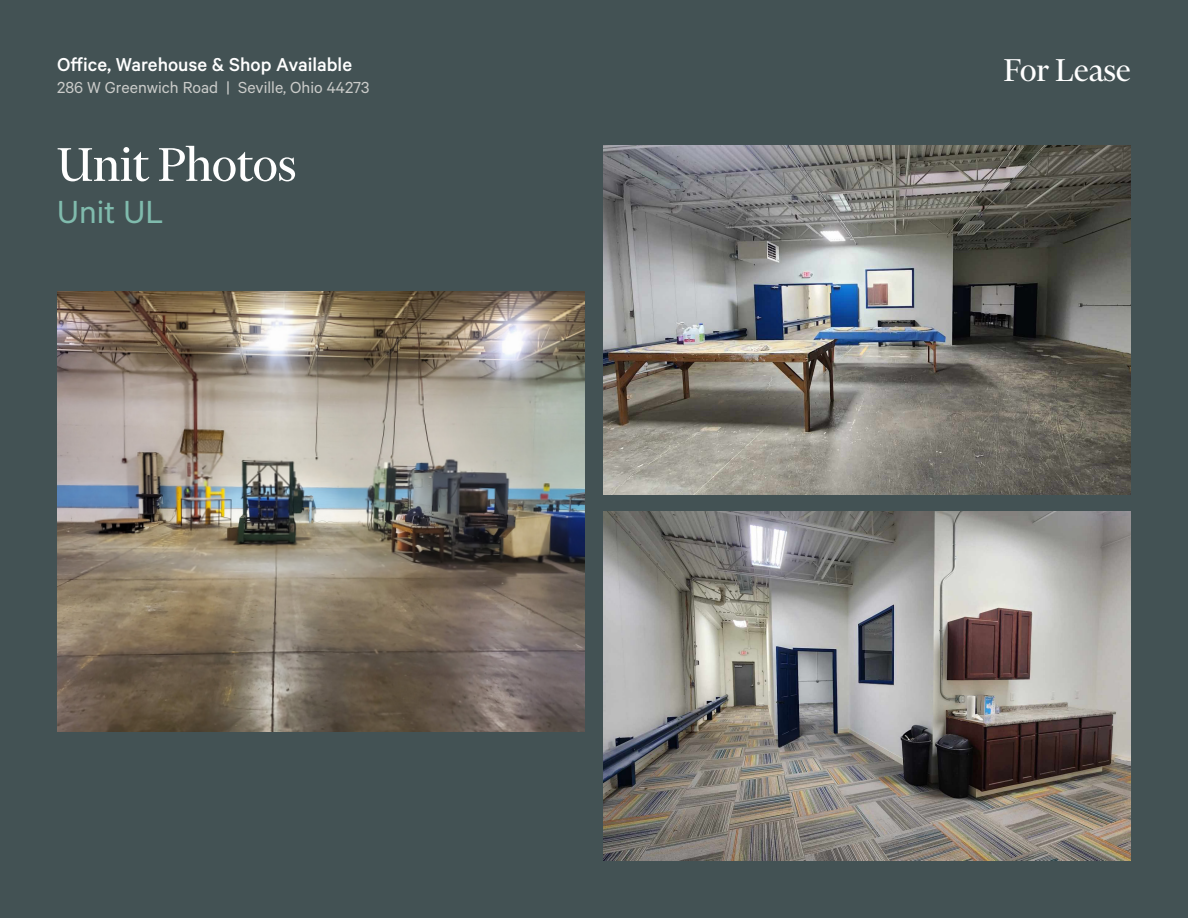
<style>
.page{position:relative;width:1188px;height:918px;background:#435254}
.page>*{position:absolute;margin:0;border:0;box-sizing:border-box;transform-origin:0 0}
.Bullet_Main{font:54px "Financier Display";color:#fff}
.t1{font:36px "Financier Display";color:#fff}
.Bullet_Main-2{font:36px "Calibre";color:#80bbad}
.t2{font:500 21px "Calibre";color:#fff}
.t3{font:18px "Calibre";color:#cbccca}
</style>
<div class="page">
<img style="left:57px;top:291px;width:528px;height:441px">
<img style="left:603px;top:146px;width:528px;height:349px">
<img style="left:603px;top:512px;width:528px;height:349px">
<p class="t2" style="left:57px;top:52px;width:296px">Office, Warehouse &amp; Shop Available</p>
<p class="t3" style="left:57px;top:77px;width:314px">286 W Greenwich Road | Seville, Ohio 44273</p>
<p class="Bullet_Main" style="left:57px;top:136px;width:241px">Unit Photos</p>
<p class="Bullet_Main-2" style="left:57px;top:191px;width:108px">Unit UL</p>
<p class="t1" style="left:1004px;top:51px;width:129px">For Lease</p>
</div>
